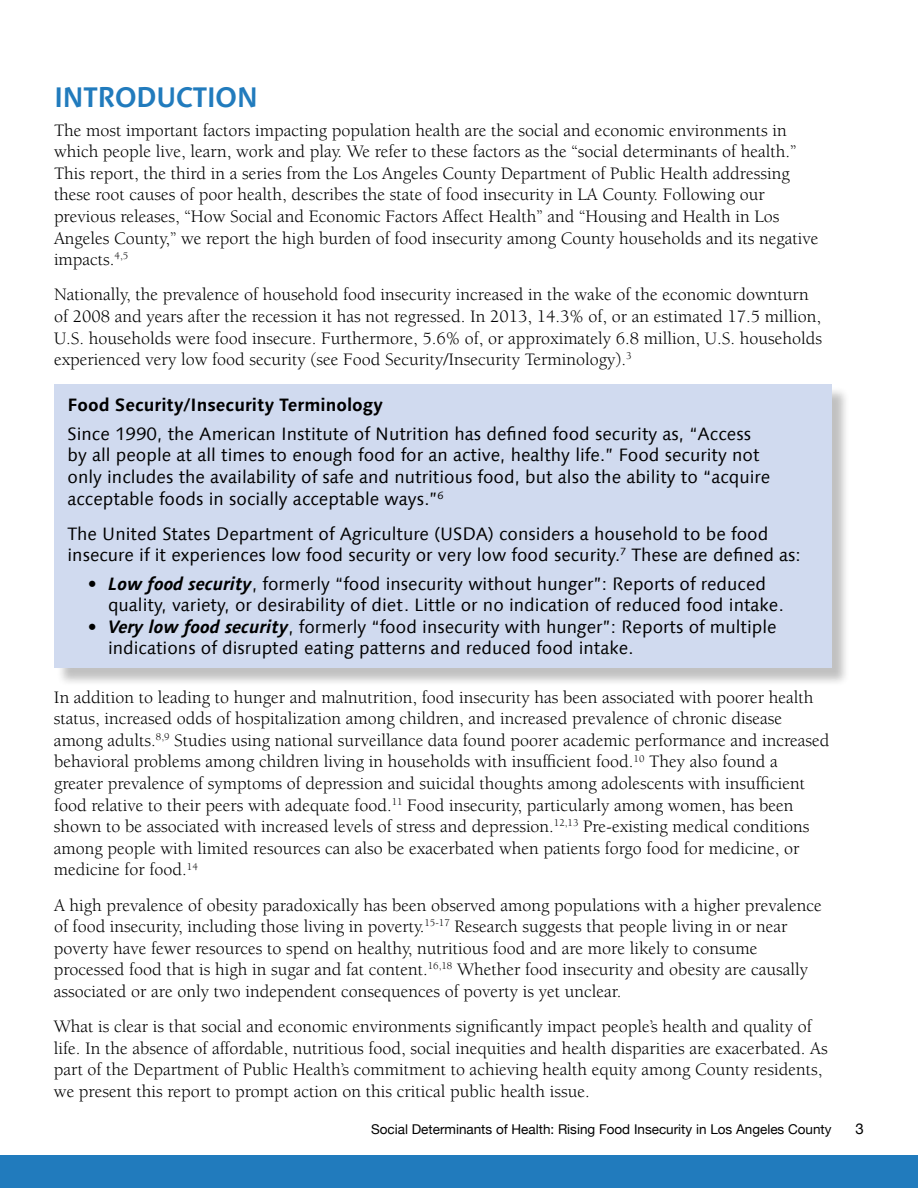
<style>
.page{position:relative;width:918px;height:1188px;background:#fff}
.page>*{position:absolute;margin:0;border:0;box-sizing:border-box;transform-origin:0 0}
.t1{font:700 28.5px "Linotype Syntax Com";letter-spacing:-.025em;color:#217bbd;scale:.95 1}
.t2{font:18px/21.6px "Berkeley Std";color:#000}
.t3{font:18px/21.6px "Linotype Syntax Com";color:#000}
.t4{font:700 18px "Linotype Syntax Com";color:#000}
.t5{font:15px "Helvetica Neue";color:#000}
.t6{font:13.5px "Helvetica Neue";color:#000}
.s1{font-weight:700;font-style:italic}
</style>
<div class="page">
<div style="left:0;top:1156px;width:918px;height:32px;background:#217bbd"></div>
<div style="left:56px;top:387px;width:795px;height:300px;background:#000;opacity:.25"></div>
<div style="left:54px;top:384px;width:778px;height:284px;background:#d0daef"></div>
<h1 class="t1" style="left:54px;top:85px;width:216px">INTRODUCTION</h1>
<p class="t2" style="left:54px;top:121px;width:766px">The most important factors impacting population health are the social and economic environments in which people live, learn, work and play. We refer to these factors as the “social determinants of health.” This report, the third in a series from the Los Angeles County Department of Public Health addressing these root causes of poor health, describes the state of food insecurity in LA County. Following our previous releases, “How Social and Economic Factors Affect Health” and “Housing and Health in Los Angeles County,” we report the high burden of food insecurity among County households and its negative impacts.<sup>4,5</sup></p>
<p class="t2" style="left:54px;top:285px;width:770px">Nationally, the prevalence of household food insecurity increased in the wake of the economic downturn of 2008 and years after the recession it has not regressed. In 2013, 14.3% of, or an estimated 17.5 million, U.S. households were food insecure. Furthermore, 5.6% of, or approximately 6.8 million, U.S. households experienced very low food security (see Food Security/Insecurity Terminology).<sup>3</sup></p>
<p class="t4" style="left:68px;top:397px;width:317px">Food Security/Insecurity Terminology</p>
<p class="t3" style="left:68px;top:423px;width:704px">Since 1990, the American Institute of Nutrition has defined food security as, “Access by all people at all times to enough food for an active, healthy life.” Food security not only includes the availability of safe and nutritious food, but also the ability to “acquire acceptable foods in socially acceptable ways.”<sup>6</sup></p>
<p class="t3" style="left:68px;top:522px;width:735px">The United States Department of Agriculture (USDA) considers a household to be food insecure if it experiences low food security or very low food security.<sup>7</sup> These are defined as:</p>
<p class="t3" style="left:108px;top:573px;width:677px;text-indent:-20px">• <span class="s1">Low food security</span>, formerly “food insecurity without hunger”: Reports of reduced quality, variety, or desirability of diet. Little or no indication of reduced food intake.</p>
<p class="t3" style="left:108px;top:616px;width:670px;text-indent:-20px">• <span class="s1">Very low food security</span>, formerly “food insecurity with hunger”: Reports of multiple indications of disrupted eating patterns and reduced food intake.</p>
<p class="t2" style="left:54px;top:688px;width:777px">In addition to leading to hunger and malnutrition, food insecurity has been associated with poorer health status, increased odds of hospitalization among children, and increased prevalence of chronic disease among adults.<sup>8,9</sup> Studies using national surveillance data found poorer academic performance and increased behavioral problems among children living in households with insufficient food.<sup>10</sup> They also found a greater prevalence of symptoms of depression and suicidal thoughts among adolescents with insufficient food relative to their peers with adequate food.<sup>11</sup> Food insecurity, particularly among women, has been shown to be associated with increased levels of stress and depression.<sup>12,13</sup> Pre-existing medical conditions among people with limited resources can also be exacerbated when patients forgo food for medicine, or medicine for food.<sup>14</sup></p>
<p class="t2" style="left:54px;top:896px;width:769px">A high prevalence of obesity paradoxically has been observed among populations with a higher prevalence of food insecurity, including those living in poverty.<sup>15-17</sup> Research suggests that people living in or near poverty have fewer resources to spend on healthy, nutritious food and are more likely to consume processed food that is high in sugar and fat content.<sup>16,18</sup> Whether food insecurity and obesity are causally associated or are only two independent consequences of poverty is yet unclear.</p>
<p class="t2" style="left:54px;top:1017px;width:775px">What is clear is that social and economic environments significantly impact people’s health and quality of life. In the absence of affordable, nutritious food, social inequities and health disparities are exacerbated. As part of the Department of Public Health’s commitment to achieving health equity among County residents, we present this report to prompt action on this critical public health issue.</p>
<p class="t6" style="left:371px;top:1124px;width:462px">Social Determinants of Health: Rising Food Insecurity in Los Angeles County</p>
<p class="t5" style="left:856px;top:1120px;width:10px">3</p>
</div>
